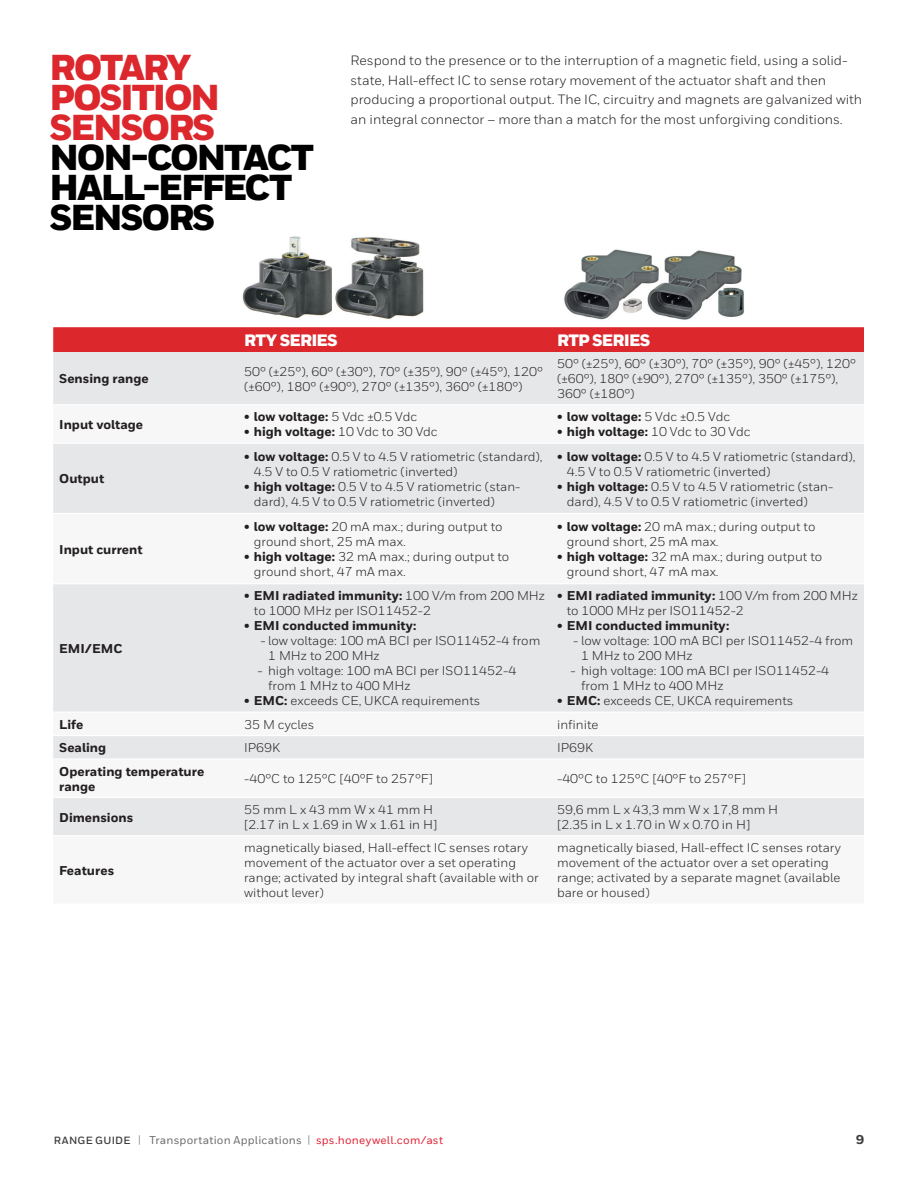
<style>
.page{position:relative;width:918px;height:1188px;background:#fff}
.page>*{position:absolute;margin:0;border:0;box-sizing:border-box;transform-origin:0 0}
.t1{font:900 36px/30px "Honeywell Sans";letter-spacing:-.06em;color:#000}
.t2{font:900 16.5px "Honeywell Sans";letter-spacing:-.05em;color:#fff}
.t3{font:13.5px/19.5px "Honeywell Sans";color:#231f20}
.t4{font:12.75px/15px "Honeywell Sans";color:#231f20}
.t5{font:800 12.75px/15px "Honeywell Sans";color:#231f20}
.t6{font:800 12.75px "Honeywell Sans";color:#3e3e3f}
.t7{font:500 11.25px "Honeywell Sans";letter-spacing:.015em;color:#6c6d70}
.s1{color:#dc272d}
.s2{font-weight:400}
.s3{font-weight:800}
.s4{font-weight:700;font-size:10.5px;color:#3e3e3f}
.s5{font-size:11.4px;color:#939598}
.s6{color:#e22536}
</style>
<div class="page">
<div style="left:53px;top:327px;width:811px;height:25px;background:#dc272d"></div>
<div style="left:53px;top:352px;width:811px;height:52px;background:#e6e7e9"></div>
<svg style="left:53px;top:444px;width:811px;height:391px;fill:#e6e7e9"></svg>
<hr style="left:53px;top:513px;width:185px;height:1px;background:#fff">
<hr style="left:238px;top:513px;width:313px;height:1px;background:#fff">
<hr style="left:551px;top:513px;width:313px;height:1px;background:#fff">
<hr style="left:53px;top:583px;width:185px;height:1px;background:#fff">
<hr style="left:238px;top:583px;width:313px;height:1px;background:#fff">
<hr style="left:551px;top:583px;width:313px;height:1px;background:#fff">
<hr style="left:53px;top:712px;width:185px;height:1px;background:#fff">
<hr style="left:238px;top:712px;width:313px;height:1px;background:#fff">
<hr style="left:551px;top:712px;width:313px;height:1px;background:#fff">
<hr style="left:53px;top:735px;width:185px;height:1px;background:#fff">
<hr style="left:238px;top:735px;width:313px;height:1px;background:#fff">
<hr style="left:551px;top:735px;width:313px;height:1px;background:#fff">
<hr style="left:53px;top:758px;width:185px;height:2px;background:#fff">
<hr style="left:238px;top:758px;width:313px;height:2px;background:#fff">
<hr style="left:551px;top:758px;width:313px;height:2px;background:#fff">
<hr style="left:53px;top:797px;width:185px;height:1px;background:#fff">
<hr style="left:238px;top:797px;width:313px;height:1px;background:#fff">
<hr style="left:551px;top:797px;width:313px;height:1px;background:#fff">
<img style="left:564px;top:249px;width:180px;height:71px">
<img style="left:242px;top:236px;width:182px;height:83px">
<p class="t1" style="left:50px;top:54px;width:266px"><span class="s1">ROTARY<br>POSITION<br>SENSORS<br></span>NON-CONTACT<br>HALL-EFFECT<br>SENSORS</p>
<p class="t3" style="left:351px;top:51px;width:513px">Respond to the presence or to the interruption of a magnetic field, using a solid&shy;state, Hall-effect IC to sense rotary movement of the actuator shaft and then producing a proportional output. The IC, circuitry and magnets are galvanized with an integral connector – more than a match for the most unforgiving conditions.</p>
<p class="t2" style="left:244px;top:330px;width:95px">RTY SERIES</p>
<p class="t2" style="left:557px;top:330px;width:95px">RTP SERIES</p>
<p class="t5" style="left:59px;top:372px;width:91px">Sensing range</p>
<p class="t4" style="left:244px;top:364px;width:300px">50° (±25°), 60° (±30°), 70° (±35°), 90° (±45°), 120° (±60°), 180° (±90°), 270° (±135°), 360° (±180°)</p>
<p class="t4" style="left:557px;top:356px;width:300px">50° (±25°), 60° (±30°), 70° (±35°), 90° (±45°), 120° (±60°), 180° (±90°), 270° (±135°), 350° (±175°),<br>360° (±180°)</p>
<p class="t5" style="left:59px;top:417px;width:85px">Input voltage</p>
<p class="t5" style="left:244px;top:410px;width:175px">• low voltage: <span class="s2">5 Vdc ±0.5 Vdc</span></p>
<p class="t5" style="left:244px;top:425px;width:195px">• high voltage: <span class="s2">10 Vdc to 30 Vdc</span></p>
<p class="t5" style="left:557px;top:410px;width:175px">• low voltage: <span class="s2">5 Vdc ±0.5 Vdc</span></p>
<p class="t5" style="left:557px;top:425px;width:195px">• high voltage: <span class="s2">10 Vdc to 30 Vdc</span></p>
<p class="t5" style="left:59px;top:472px;width:47px">Output</p>
<p class="t5" style="left:59px;top:542px;width:85px">Input current</p>
<p class="t5" style="left:59px;top:641px;width:65px">EMI/EMC</p>
<p class="t4" style="left:254px;top:449px;width:290px;text-indent:-10px"><span class="s3">• low voltage:</span> 0.5 V to 4.5 V ratiometric (standard),<br>4.5 V to 0.5 V ratiometric (inverted)</p>
<p class="t4" style="left:254px;top:479px;width:268px;text-indent:-10px"><span class="s3">• high voltage:</span> 0.5 V to 4.5 V ratiometric (stan&shy;dard), 4.5 V to 0.5 V ratiometric (inverted)</p>
<p class="t4" style="left:254px;top:519px;width:250px;text-indent:-10px"><span class="s3">• low voltage:</span> 20 mA max.; during output to ground short, 25 mA max.</p>
<p class="t4" style="left:254px;top:549px;width:257px;text-indent:-10px"><span class="s3">• high voltage:</span> 32 mA max.; during output to ground short, 47 mA max.</p>
<p class="t4" style="left:254px;top:589px;width:293px;text-indent:-10px"><span class="s3">• EMI radiated immunity:</span> 100 V/m from 200 MHz to 1000 MHz per ISO11452-2</p>
<p class="t5" style="left:244px;top:619px;width:174px">• EMI conducted immunity:</p>
<p class="t4" style="left:268px;top:634px;width:274px;text-indent:-8px">- low voltage: 100 mA BCI per ISO11452-4 from<br>1 MHz to 200 MHz</p>
<p class="t4" style="left:268px;top:664px;width:250px;text-indent:-11px">- high voltage: 100 mA BCI per ISO11452-4 from 1 MHz to 400 MHz</p>
<p class="t4" style="left:244px;top:694px;width:238px"><span class="s3">• EMC:</span> exceeds CE, UKCA requirements</p>
<p class="t4" style="left:567px;top:449px;width:290px;text-indent:-10px"><span class="s3">• low voltage:</span> 0.5 V to 4.5 V ratiometric (standard),<br>4.5 V to 0.5 V ratiometric (inverted)</p>
<p class="t4" style="left:567px;top:479px;width:268px;text-indent:-10px"><span class="s3">• high voltage:</span> 0.5 V to 4.5 V ratiometric (stan&shy;dard), 4.5 V to 0.5 V ratiometric (inverted)</p>
<p class="t4" style="left:567px;top:519px;width:250px;text-indent:-10px"><span class="s3">• low voltage:</span> 20 mA max.; during output to ground short, 25 mA max.</p>
<p class="t4" style="left:567px;top:549px;width:257px;text-indent:-10px"><span class="s3">• high voltage:</span> 32 mA max.; during output to ground short, 47 mA max.</p>
<p class="t4" style="left:567px;top:589px;width:293px;text-indent:-10px"><span class="s3">• EMI radiated immunity:</span> 100 V/m from 200 MHz to 1000 MHz per ISO11452-2</p>
<p class="t5" style="left:557px;top:619px;width:174px">• EMI conducted immunity:</p>
<p class="t4" style="left:581px;top:634px;width:274px;text-indent:-8px">- low voltage: 100 mA BCI per ISO11452-4 from<br>1 MHz to 200 MHz</p>
<p class="t4" style="left:581px;top:664px;width:250px;text-indent:-11px">- high voltage: 100 mA BCI per ISO11452-4 from 1 MHz to 400 MHz</p>
<p class="t4" style="left:557px;top:694px;width:238px"><span class="s3">• EMC:</span> exceeds CE, UKCA requirements</p>
<p class="t5" style="left:59px;top:717px;width:26px">Life</p>
<p class="t4" style="left:244px;top:717px;width:72px">35 M cycles</p>
<p class="t4" style="left:557px;top:717px;width:43px">infinite</p>
<p class="t5" style="left:59px;top:741px;width:48px">Sealing</p>
<p class="t4" style="left:244px;top:740px;width:38px">IP69K</p>
<p class="t4" style="left:557px;top:740px;width:38px">IP69K</p>
<p class="t5" style="left:59px;top:764px;width:147px">Operating temperature range</p>
<p class="t4" style="left:244px;top:771px;width:191px">-40°C to 125°C [40°F to 257°F]</p>
<p class="t4" style="left:557px;top:771px;width:191px">-40°C to 125°C [40°F to 257°F]</p>
<p class="t5" style="left:59px;top:810px;width:76px">Dimensions</p>
<p class="t4" style="left:244px;top:802px;width:195px">55 mm L x 43 mm W x 41 mm H [2.17 in L x 1.69 in W x 1.61 in H]</p>
<p class="t4" style="left:557px;top:802px;width:223px">59,6 mm L x 43,3 mm W x 17,8 mm H</p>
<p class="t4" style="left:557px;top:817px;width:195px">[2.35 in L x 1.70 in W x 0.70 in H]</p>
<p class="t5" style="left:59px;top:863px;width:56px">Features</p>
<p class="t4" style="left:244px;top:840px;width:296px">magnetically biased, Hall-effect IC senses rotary movement of the actuator over a set operating range; activated by integral shaft (available with or without lever)</p>
<p class="t4" style="left:557px;top:840px;width:285px">magnetically biased, Hall-effect IC senses rotary movement of the actuator over a set operating range; activated by a separate magnet (available bare or housed)</p>
<p class="t7" style="left:54px;top:1133px;width:391px"><span class="s4">RANGE GUIDE</span> <span class="s5">|</span> Transportation Applications <span class="s5">|</span> <span class="s6">sps.honeywell.com/ast</span></p>
<p class="t6" style="left:856px;top:1132px;width:10px">9</p>
</div>
